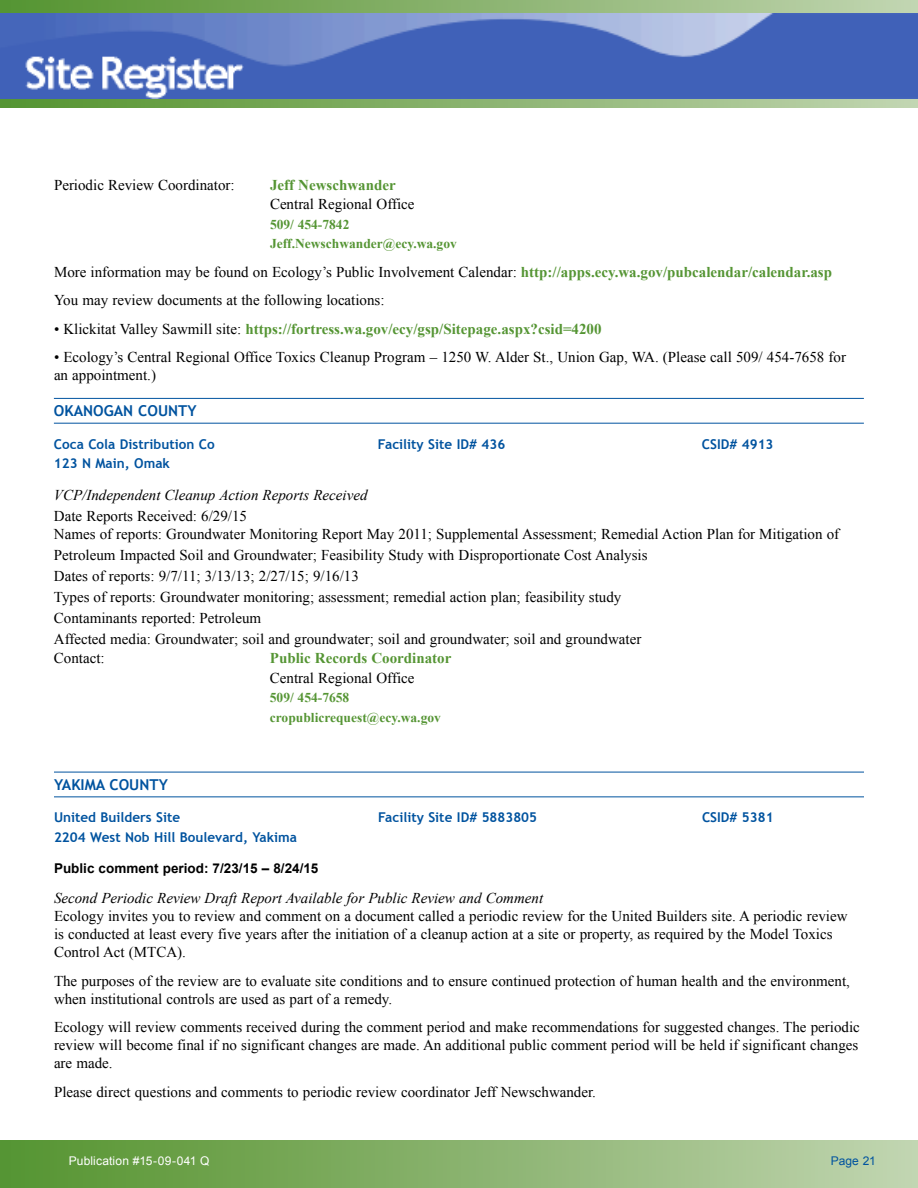
<style>
.page{position:relative;width:918px;height:1188px;background:#fff}
.page>*{position:absolute;margin:0;border:0;box-sizing:border-box;transform-origin:0 0}
.t1{font:15px/18px "Times New Roman";color:#000}
.t2{font:700 15px "Times New Roman";color:#559534}
.t3{font:italic 15px "Times New Roman";color:#000}
.t4{font:700 15px "Trebuchet MS";color:#00539f}
.t5{font:700 13.5px "Trebuchet MS";color:#00539f}
.t6{font:700 13.5px/19.5px "Times New Roman";color:#559534}
.t7{font:700 13.5px "Arial";color:#000}
.t8{font:12px "Arial";letter-spacing:.01em;color:#fff}
.t9{font:12px "Arial";letter-spacing:.005em;color:#00539f}
.s1{font-weight:700;color:#559534}
.s2{font-weight:400;color:#000}
</style>
<div class="page">
<svg style="left:0;top:0;width:918px;height:13px;background:#89b36e"></svg>
<svg style="left:0;top:99px;width:918px;height:9px;background:#89b36e"></svg>
<img style="left:0;top:13px;width:918px;height:86px">
<hr style="left:54px;top:398px;width:810px;height:1px;background:#00539f">
<hr style="left:54px;top:423px;width:810px;height:1px;background:#00539f">
<hr style="left:54px;top:772px;width:810px;height:1px;background:#00539f">
<hr style="left:54px;top:796px;width:810px;height:1px;background:#00539f">
<div style="left:0;top:1141px;width:918px;height:47px;background:linear-gradient(to right,#54932e,#c0d4af)"></div>
<p class="t1" style="left:54px;top:176px;width:182px">Periodic Review Coordinator:</p>
<p class="t2" style="left:270px;top:174px;width:127px">Jeff Newschwander</p>
<p class="t1" style="left:270px;top:195px;width:146px">Central Regional Office</p>
<p class="t6" style="left:270px;top:214px;width:188px">509/ 454-7842<br>Jeff.Newschwander@ecy.wa.gov</p>
<p class="t1" style="left:54px;top:257px;width:780px;line-height:28.5px">More information may be found on Ecology’s Public Involvement Calendar: <span class="s1">http://apps.ecy.wa.gov/pubcalendar/calendar.asp<br></span>You may review documents at the following locations:</p>
<p class="t2" style="left:54px;top:318px;width:549px"><span class="s2">• Klickitat Valley Sawmill site:</span> https://fortress.wa.gov/ecy/gsp/Sitepage.aspx?csid=4200</p>
<p class="t1" style="left:54px;top:348px;width:793px">• Ecology’s Central Regional Office Toxics Cleanup Program – 1250 W. Alder St., Union Gap, WA. (Please call 509/ 454-7658 for an appointment.)</p>
<p class="t4" style="left:54px;top:401px;width:144px">Okanogan County</p>
<p class="t5" style="left:54px;top:435px;width:162px">Coca Cola Distribution Co</p>
<p class="t5" style="left:378px;top:435px;width:129px">Facility Site ID# 436</p>
<p class="t5" style="left:702px;top:435px;width:73px">CSID# 4913</p>
<p class="t5" style="left:54px;top:455px;width:118px">123 N Main, Omak</p>
<p class="t3" style="left:54px;top:484px;width:315px">VCP/Independent Cleanup Action Reports Received</p>
<p class="t1" style="left:54px;top:506px;width:787px">Date Reports Received: 6/29/15<br>Names of reports: Groundwater Monitoring Report May 2011; Supplemental Assessment; Remedial Action Plan for Mitigation of</p>
<p class="t1" style="left:54px;top:544px;width:595px;line-height:21px">Petroleum Impacted Soil and Groundwater; Feasibility Study with Disproportionate Cost Analysis Dates of reports: 9/7/11; 3/13/13; 2/27/15; 9/16/13<br>Types of reports: Groundwater monitoring; assessment; remedial action plan; feasibility study Contaminants reported: Petroleum<br>Affected media: Groundwater; soil and groundwater; soil and groundwater; soil and groundwater</p>
<p class="t1" style="left:54px;top:649px;width:52px">Contact:</p>
<p class="t2" style="left:270px;top:648px;width:183px">Public Records Coordinator</p>
<p class="t1" style="left:270px;top:668px;width:146px">Central Regional Office</p>
<p class="t6" style="left:270px;top:688px;width:173px">509/ 454-7658 cropublicrequest@ecy.wa.gov</p>
<p class="t4" style="left:54px;top:775px;width:115px">Yakima County</p>
<p class="t5" style="left:54px;top:809px;width:128px">United Builders Site</p>
<p class="t5" style="left:378px;top:809px;width:161px">Facility Site ID# 5883805</p>
<p class="t5" style="left:702px;top:809px;width:73px">CSID# 5381</p>
<p class="t5" style="left:54px;top:829px;width:245px">2204 West Nob Hill Boulevard, Yakima</p>
<p class="t7" style="left:54px;top:860px;width:266px">Public comment period: 7/23/15 – 8/24/15</p>
<p class="t3" style="left:54px;top:888px;width:491px">Second Periodic Review Draft Report Available for Public Review and Comment</p>
<p class="t1" style="left:54px;top:907px;width:795px">Ecology invites you to review and comment on a document called a periodic review for the United Builders site. A periodic review is conducted at least every five years after the initiation of a cleanup action at a site or property, as required by the Model Toxics<br>Control Act (MTCA).</p>
<p class="t1" style="left:54px;top:972px;width:798px">The purposes of the review are to evaluate site conditions and to ensure continued protection of human health and the environment, when institutional controls are used as part of a remedy.</p>
<p class="t1" style="left:54px;top:1018px;width:807px;text-align:justify">Ecology will review comments received during the comment period and make recommendations for suggested changes. The periodic review will become final if no significant changes are made. An additional public comment period will be held if significant changes are made.</p>
<p class="t1" style="left:54px;top:1083px;width:544px">Please direct questions and comments to periodic review coordinator Jeff Newschwander.</p>
<p class="t8" style="left:69px;top:1153px;width:142px">Publication #15-09-041 Q</p>
<p class="t9" style="left:831px;top:1153px;width:47px">Page 21</p>
</div>
